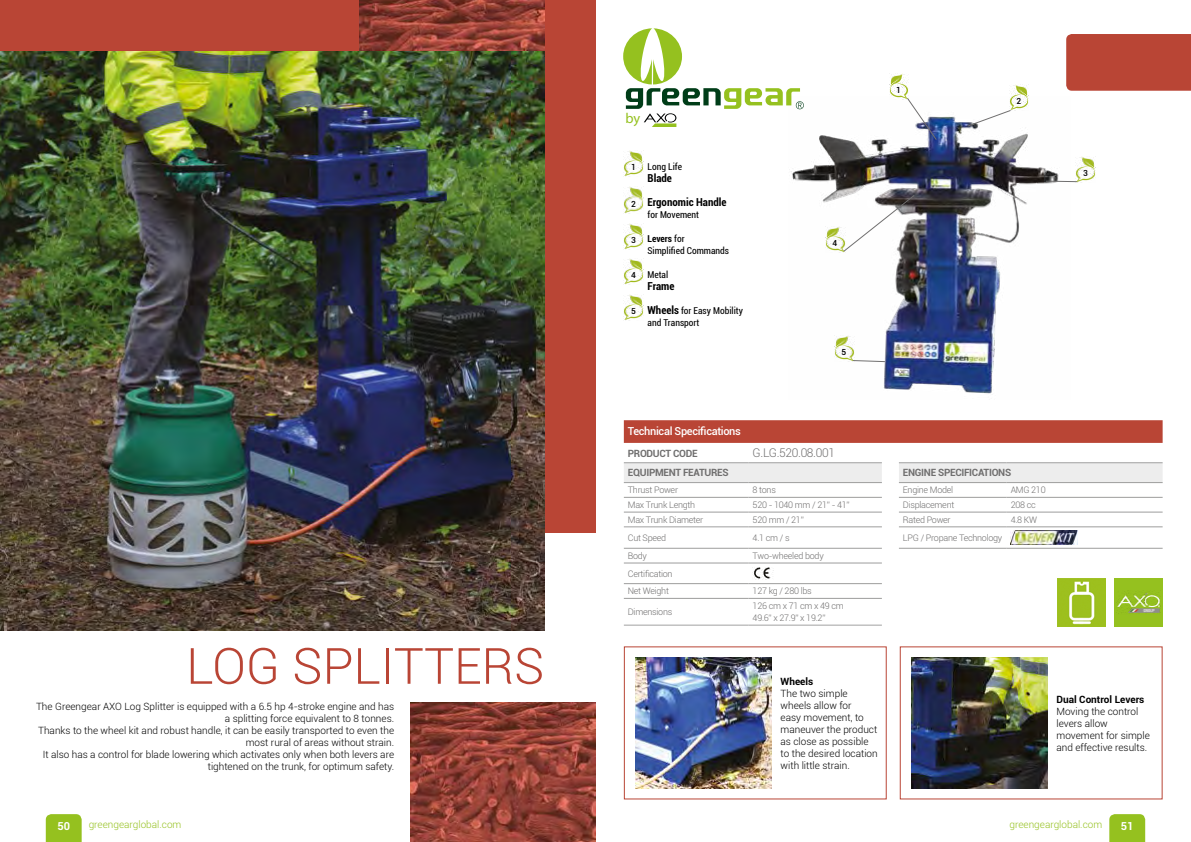
<style>
.page{position:relative;width:1191px;height:842px;background:#fff}
.page>*{position:absolute;margin:0;border:0;box-sizing:border-box;transform-origin:0 0}
.t1{font:300 50px "Roboto";color:#b94535}
.t2{font:14.4px "Myriad Pro";color:#95c11f}
.t3{font:300 12px "Roboto";letter-spacing:-.03em;color:#706f6f}
.t4{font:700 condensed 11px/24px "Roboto";color:#000}
.t5{font:500 11px "Roboto";letter-spacing:-.03em;color:#fff}
.t6{font:700 11px "Roboto";color:#fff}
.t7{font:300 10px/12px "Roboto";color:#000}
.t8{font:700 10px "Roboto";letter-spacing:-.03em;color:#706f6f}
.t9{font:300 10px "Roboto";color:#95c11f}
.t10{font:700 10px "Roboto";color:#000}
.t11{font:condensed 9.5px/12px "Roboto";color:#000}
.t12{font:300 9px/17.7px "Roboto";letter-spacing:-.03em;color:#706f6f}
.t13{font:500 8.4px "Roboto";color:#000}
.s1{font-weight:700}
.s2{font-weight:700;font-size:11px}
</style>
<div class="page">
<svg style="left:46px;top:814px;width:36px;height:28px"></svg>
<svg style="left:1109px;top:814px;width:36px;height:28px"></svg>
<div style="left:0;top:0;width:595px;height:533px;background:#b94535"></div>
<img style="left:359px;top:0;width:185px;height:51px">
<img style="left:0;top:51px;width:544px;height:580px">
<img style="left:410px;top:702px;width:185px;height:140px">
<svg style="left:624px;top:420px;width:538px;height:23px;background:#b94737"></svg>
<svg style="left:624px;top:463px;width:538px;height:162px"></svg>
<hr style="left:624px;top:462px;width:124px;height:1px;background:#a1a1a1">
<hr style="left:748px;top:462px;width:134px;height:1px;background:#a1a1a1">
<hr style="left:899px;top:462px;width:107px;height:1px;background:#a1a1a1">
<hr style="left:1006px;top:462px;width:156px;height:1px;background:#a1a1a1">
<hr style="left:624px;top:482px;width:124px;height:1px;background:#a1a1a1">
<hr style="left:624px;top:527px;width:124px;height:1px;background:#a1a1a1">
<hr style="left:624px;top:625px;width:124px;height:1px;background:#a1a1a1">
<hr style="left:748px;top:625px;width:134px;height:1px;background:#a1a1a1">
<hr style="left:748px;top:482px;width:134px;height:1px;background:#9d9d9c">
<hr style="left:899px;top:482px;width:107px;height:1px;background:#9d9d9c">
<hr style="left:1006px;top:482px;width:156px;height:1px;background:#9d9d9c">
<hr style="left:624px;top:497px;width:124px;height:1px;background:#9d9d9c">
<hr style="left:748px;top:497px;width:134px;height:1px;background:#9d9d9c">
<hr style="left:899px;top:497px;width:107px;height:1px;background:#9d9d9c">
<hr style="left:1006px;top:497px;width:156px;height:1px;background:#9d9d9c">
<hr style="left:624px;top:512px;width:124px;height:1px;background:#9d9d9c">
<hr style="left:748px;top:512px;width:134px;height:1px;background:#9d9d9c">
<hr style="left:899px;top:512px;width:107px;height:1px;background:#9d9d9c">
<hr style="left:1006px;top:512px;width:156px;height:1px;background:#9d9d9c">
<hr style="left:748px;top:527px;width:134px;height:1px;background:#9d9d9c">
<hr style="left:899px;top:527px;width:107px;height:1px;background:#9d9d9c">
<hr style="left:1006px;top:527px;width:156px;height:1px;background:#9d9d9c">
<hr style="left:748px;top:548px;width:134px;height:1px;background:#9d9d9c">
<hr style="left:899px;top:548px;width:107px;height:1px;background:#9d9d9c">
<hr style="left:1006px;top:548px;width:156px;height:1px;background:#9d9d9c">
<hr style="left:624px;top:563px;width:124px;height:1px;background:#9d9d9c">
<hr style="left:748px;top:563px;width:134px;height:1px;background:#9d9d9c">
<hr style="left:624px;top:583px;width:124px;height:1px;background:#9d9d9c">
<hr style="left:748px;top:583px;width:134px;height:1px;background:#9d9d9c">
<hr style="left:624px;top:598px;width:124px;height:1px;background:#9d9d9c">
<hr style="left:748px;top:598px;width:134px;height:1px;background:#9d9d9c">
<hr style="left:624px;top:548px;width:124px;height:1px;background:#9d9d9c">
<img style="left:1010px;top:531px;width:67px;height:13px">
<img style="left:752px;top:567px;width:21px;height:13px">
<div style="left:1114px;top:578px;width:48px;height:48px;background:#95c11f"></div>
<img style="left:1117px;top:593px;width:43px;height:21px">
<img style="left:1057px;top:578px;width:48px;height:48px">
<div style="left:1066px;top:34px;width:125px;height:57px;background:#b94535"></div>
<svg style="left:623px;top:28px;width:177px;height:99px"></svg>
<img style="left:624px;top:150px;width:19px;height:27px">
<img style="left:624px;top:187px;width:19px;height:26px">
<img style="left:624px;top:223px;width:19px;height:27px">
<img style="left:624px;top:258px;width:19px;height:27px">
<img style="left:624px;top:294px;width:19px;height:27px">
<img style="left:789px;top:96px;width:275px;height:298px">
<svg style="left:843px;top:195px;width:72px;height:57px"></svg>
<img style="left:825px;top:226px;width:20px;height:27px">
<svg style="left:1045px;top:181px;width:30px;height:1px"></svg>
<img style="left:1075px;top:156px;width:20px;height:27px">
<svg style="left:967px;top:110px;width:44px;height:17px"></svg>
<img style="left:1009px;top:85px;width:20px;height:26px">
<svg style="left:854px;top:360px;width:31px;height:2px"></svg>
<img style="left:834px;top:335px;width:20px;height:27px">
<svg style="left:906px;top:97px;width:31px;height:43px"></svg>
<img style="left:889px;top:73px;width:20px;height:26px">
<img style="left:635px;top:658px;width:136px;height:130px">
<img style="left:911px;top:658px;width:136px;height:130px">
<h1 class="t1" style="left:186px;top:631px;width:360px">LOG SPLITTERS</h1>
<p class="t7" style="left:36px;top:700px;width:360px;text-align:right">The Greengear AXO Log Splitter is equipped with a 6.5 hp 4-stroke engine and has a splitting force equivalent to 8 tonnes.<br>Thanks to the wheel kit and robust handle, it can be easily transported to even the most rural of areas without strain.<br>It also has a control for blade lowering which activates only when both levers are tightened on the trunk, for optimum safety.</p>
<h2 class="t2" style="left:625px;top:109px;width:16px">by</h2>
<p class="t13" style="left:631px;top:161px;width:6px">1</p>
<p class="t13" style="left:631px;top:198px;width:6px">2</p>
<p class="t13" style="left:631px;top:234px;width:6px">3</p>
<p class="t13" style="left:631px;top:269px;width:6px">4</p>
<p class="t13" style="left:631px;top:305px;width:6px">5</p>
<p class="t11" style="left:647px;top:161px;width:36px">Long Life</p>
<p class="t4" style="left:647px;top:166px;width:81px">Blade<br>Ergonomic Handle</p>
<p class="t11" style="left:647px;top:209px;width:53px">for Movement</p>
<p class="t11" style="left:647px;top:233px;width:83px"><span class="s1">Levers</span> for<br>Simplified Commands</p>
<p class="t11" style="left:647px;top:269px;width:22px">Metal</p>
<p class="t4" style="left:647px;top:274px;width:29px">Frame</p>
<p class="t11" style="left:647px;top:305px;width:97px"><span class="s2">Wheels</span> for Easy Mobility and Transport</p>
<p class="t13" style="left:896px;top:84px;width:6px">1</p>
<p class="t13" style="left:832px;top:237px;width:6px">4</p>
<p class="t13" style="left:841px;top:346px;width:6px">5</p>
<p class="t13" style="left:1016px;top:96px;width:6px">2</p>
<p class="t5" style="left:628px;top:424px;width:114px">Technical Specifications</p>
<p class="t8" style="left:628px;top:446px;width:71px">PRODUCT CODE</p>
<p class="t3" style="left:752px;top:445px;width:84px">G.LG.520.08.001</p>
<p class="t8" style="left:628px;top:466px;width:102px">EQUIPMENT FEATURES</p>
<p class="t8" style="left:903px;top:466px;width:110px">ENGINE SPECIFICATIONS</p>
<p class="t12" style="left:628px;top:481px;width:52px">Thrust Power</p>
<p class="t12" style="left:752px;top:481px;width:25px">8 tons</p>
<p class="t12" style="left:903px;top:481px;width:52px">Engine Model</p>
<p class="t12" style="left:1010px;top:481px;width:36px">AMG 210</p>
<p class="t12" style="left:628px;top:496px;width:69px">Max Trunk Length</p>
<p class="t12" style="left:752px;top:496px;width:98px">520 - 1040 mm / 21” - 41”</p>
<p class="t12" style="left:903px;top:496px;width:53px">Displacement</p>
<p class="t12" style="left:1010px;top:496px;width:27px">208 cc</p>
<p class="t12" style="left:628px;top:510px;width:77px">Max Trunk Diameter</p>
<p class="t12" style="left:752px;top:510px;width:53px">520 mm / 21”</p>
<p class="t12" style="left:903px;top:510px;width:49px">Rated Power</p>
<p class="t12" style="left:1010px;top:510px;width:28px">4.8 KW</p>
<p class="t12" style="left:628px;top:529px;width:40px">Cut Speed</p>
<p class="t12" style="left:752px;top:529px;width:39px">4.1 cm / s</p>
<p class="t12" style="left:903px;top:529px;width:101px">LPG / Propane Technology</p>
<p class="t12" style="left:628px;top:547px;width:21px">Body</p>
<p class="t12" style="left:752px;top:547px;width:73px">Two-wheeled body</p>
<p class="t12" style="left:628px;top:564px;width:46px">Certification<br>Net Weight</p>
<p class="t12" style="left:752px;top:582px;width:61px">127 kg / 280 lbs</p>
<p class="t12" style="left:628px;top:603px;width:46px">Dimensions</p>
<p class="t12" style="left:752px;top:600px;width:93px;line-height:12px">126 cm x 71 cm x 49 cm<br>49.6” x 27.9” x 19.2”</p>
<p class="t13" style="left:1083px;top:167px;width:6px">3</p>
<p class="t10" style="left:780px;top:674px;width:34px">Wheels</p>
<p class="t7" style="left:780px;top:687px;width:99px">The two simple wheels allow for<br>easy movement, to maneuver the product as close as possible to the desired location with little strain.</p>
<p class="t10" style="left:1056px;top:692px;width:89px">Dual Control Levers</p>
<p class="t7" style="left:1056px;top:705px;width:95px">Moving the control levers allow movement for simple and effective results.</p>
<p class="t6" style="left:57px;top:818px;width:14px">50</p>
<p class="t9" style="left:89px;top:817px;width:94px">greengearglobal.com</p>
<p class="t9" style="left:1009px;top:817px;width:94px">greengearglobal.com</p>
<p class="t6" style="left:1121px;top:818px;width:14px">51</p>
</div>
